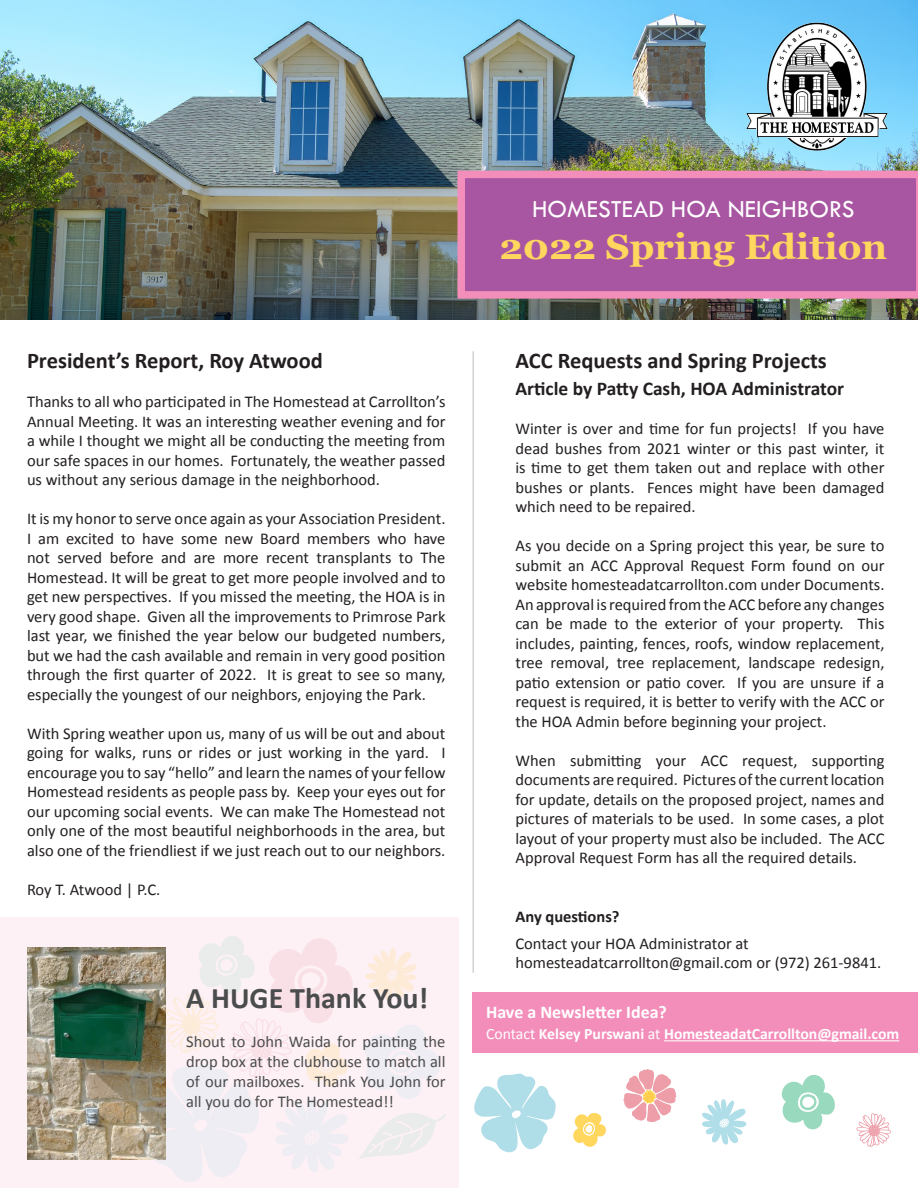
<style>
.page{position:relative;width:918px;height:1188px;background:#fff}
.page>*{position:absolute;margin:0;border:0;box-sizing:border-box;transform-origin:0 0}
.t1{font:700 35.25px "Georgia";color:#ffd65e;scale:1.06 1}
.t2{font:700 30px "Calibri";color:#4b4c4d}
.t3{font:25.5px "Tw Cen MT Std";color:#fff}
.t4{font:700 22.5px "Calibri";color:#231f20}
.t5{font:700 19.5px "Calibri";color:#231f20}
.t6{font:700 18px "Calibri";color:#fff}
.t7{font:16.5px/19.5px "Calibri";color:#231f20;text-align:justify}
.t8{font:16.5px/19.8px "Calibri";color:#4b4c4d;text-align:justify}
.t9{font:700 16.5px "Calibri";color:#231f20}
.t10{font:700 15.75px "Calibri";color:#fff}
.s1{font-weight:400}
</style>
<div class="page">
<img style="left:0;top:0;width:918px;height:320px">
<div style="left:472px;top:993px;width:446px;height:60px;background:#f38eba"></div>
<img style="left:743px;top:19px;width:149px;height:135px">
<hr style="left:664px;top:1040px;width:235px;height:1px;background:#fff">
<svg style="left:458px;top:171px;width:460px;height:128px;background:#b15da4"></svg>
<hr style="left:472px;top:351px;width:2px;height:622px;background:#d1d2d4">
<svg style="left:474px;top:1073px;width:82px;height:79px"></svg>
<svg style="left:623px;top:1069px;width:53px;height:53px"></svg>
<svg style="left:573px;top:1113px;width:33px;height:34px"></svg>
<svg style="left:856px;top:1113px;width:35px;height:34px"></svg>
<svg style="left:781px;top:1075px;width:54px;height:55px"></svg>
<svg style="left:702px;top:1099px;width:44px;height:46px"></svg>
<div style="left:0;top:917px;width:459px;height:271px;background:#fdf1f6"></div>
<svg style="left:137px;top:936px;width:309px;height:246px"></svg>
<img style="left:27px;top:948px;width:138px;height:211px">
<p class="t4" style="left:27px;top:345px;width:297px">President’s Report, Roy Atwood</p>
<p class="t7" style="left:27px;top:391px;width:420px">Thanks to all who participated in The Homestead at Carrollton’s Annual Meeting. It was an interesting weather evening and for a while I thought we might all be conducting the meeting from our safe spaces in our homes. Fortunately, the weather passed us without any serious damage in the neighborhood.</p>
<p class="t7" style="left:27px;top:508px;width:420px">It is my honor to serve once again as your Association President.<br>I am excited to have some new Board members who have not served before and are more recent transplants to The Homestead. It will be great to get more people involved and to get new perspectives. If you missed the meeting, the HOA is in very good shape. Given all the improvements to Primrose Park last year, we finished the year below our budgeted numbers, but we had the cash available and remain in very good position through the first quarter of 2022. It is great to see so many, especially the youngest of our neighbors, enjoying the Park.</p>
<p class="t7" style="left:27px;top:723px;width:420px">With Spring weather upon us, many of us will be out and about going for walks, runs or rides or just working in the yard. I encourage you to say “hello” and learn the names of your fellow Homestead residents as people pass by. Keep your eyes out for our upcoming social events. We can make The Homestead not only one of the most beautiful neighborhoods in the area, but also one of the friendliest if we just reach out to our neighbors.</p>
<p class="t7" style="left:27px;top:879px;width:135px">Roy T. Atwood | P.C.</p>
<p class="t2" style="left:186px;top:977px;width:244px">A HUGE Thank You!</p>
<p class="t8" style="left:186px;top:1032px;width:261px">Shout to John Waida for painting the drop box at the clubhouse to match all of our mailboxes. Thank You John for all you do for The Homestead!!</p>
<p class="t3" style="left:532px;top:196px;width:324px">HOMESTEAD HOA NEIGHBORS</p>
<p class="t1" style="left:499px;top:221px;width:368px">2022 Spring Edition</p>
<p class="t4" style="left:515px;top:345px;width:313px">ACC Requests and Spring Projects</p>
<p class="t5" style="left:515px;top:375px;width:330px">Article by Patty Cash, HOA Administrator</p>
<p class="t7" style="left:515px;top:418px;width:371px">Winter is over and time for fun projects! If you have dead bushes from 2021 winter or this past winter, it is time to get them taken out and replace with other bushes or plants. Fences might have been damaged which need to be repaired.</p>
<p class="t7" style="left:515px;top:535px;width:371px">As you decide on a Spring project this year, be sure to submit an ACC Approval Request Form found on our website homesteadatcarrollton.com under Documents.<br>An approval is required from the ACC before any changes can be made to the exterior of your property. This includes, painting, fences, roofs, window replacement, tree removal, tree replacement, landscape redesign, patio extension or patio cover. If you are unsure if a request is required, it is better to verify with the ACC or the HOA Admin before beginning your project.</p>
<p class="t7" style="left:515px;top:750px;width:371px">When submitting your ACC request, supporting documents are required. Pictures of the current location for update, details on the proposed project, names and pictures of materials to be used. In some cases, a plot layout of your property must also be included. The ACC Approval Request Form has all the required details.</p>
<p class="t9" style="left:515px;top:905px;width:106px">Any questions?</p>
<p class="t7" style="left:515px;top:933px;width:367px">Contact your HOA Administrator at homesteadatcarrollton@gmail.com or (972) 261-9841.</p>
<p class="t6" style="left:486px;top:999px;width:182px">Have a Newsletter Idea?</p>
<p class="t10" style="left:486px;top:1023px;width:415px"><span class="s1">Contact</span> Kelsey Purswani <span class="s1">at</span> HomesteadatCarrollton@gmail.com</p>
</div>
